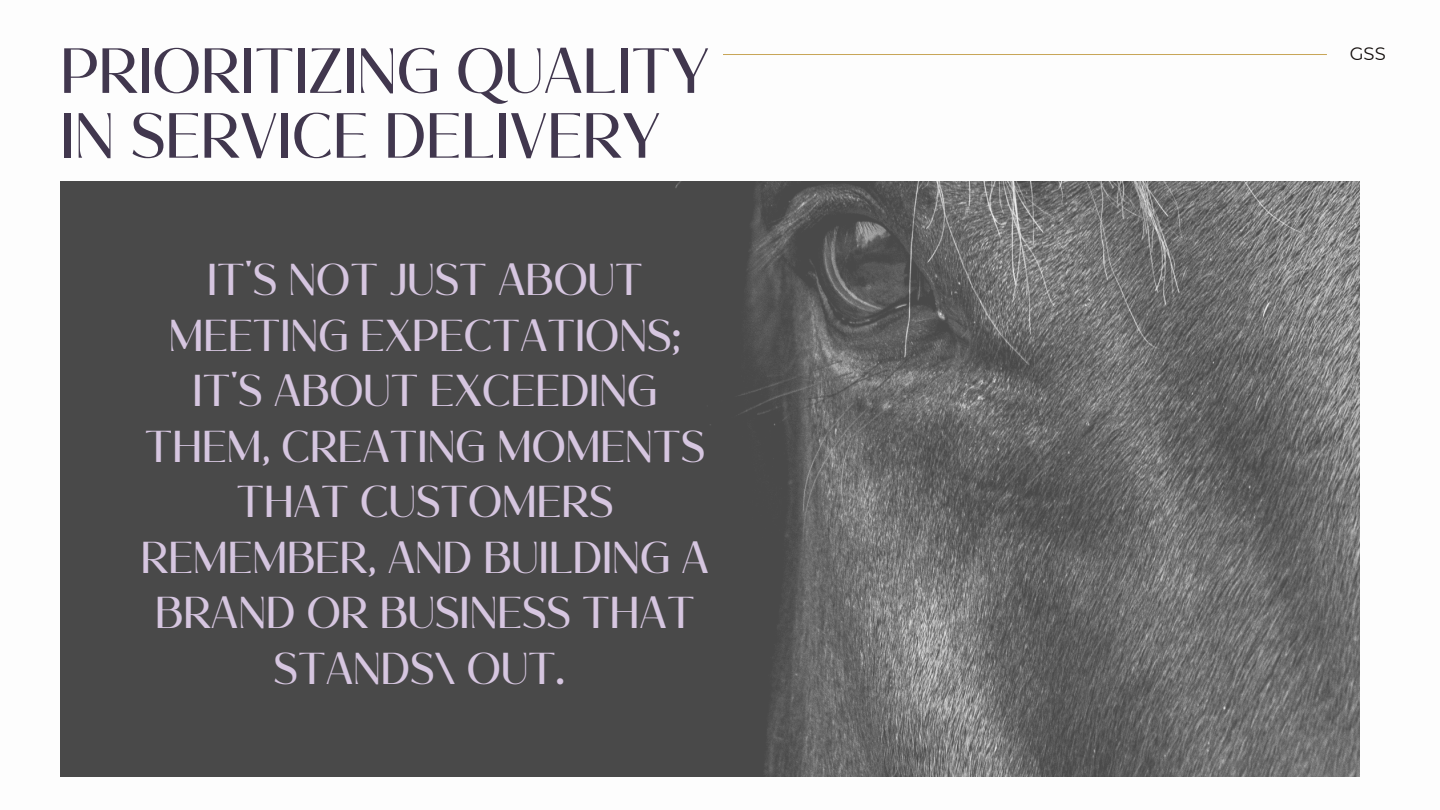
<style>
.page{position:relative;width:1440px;height:810px;background:#fff}
.page>*{position:absolute;margin:0;border:0;box-sizing:border-box;transform-origin:0 0}
.t1{font:65px/64.8px "Marquez";color:#41374e}
.t2{font:45.6px/55.5px "Marquez";color:#d6c6e0;text-align:center}
.t3{font:18px "Montserrat";color:#130e0c}
</style>
<div class="page">
<hr style="left:723px;top:54px;width:604px;height:1px;background:#c8a557">
<img style="left:60px;top:181px;width:1299px;height:596px">
<h1 class="t1" style="left:60px;top:44px;width:651px">PRIORITIZING QUALITY<br>IN SERVICE DELIVERY</h1>
<p class="t3" style="left:1350px;top:42px;width:38px">GSS</p>
<p class="t2" style="left:141px;top:256px;width:570px">IT'S NOT JUST ABOUT<br>MEETING EXPECTATIONS;<br>IT'S ABOUT EXCEEDING<br>THEM, CREATING MOMENTS<br>THAT CUSTOMERS<br>REMEMBER, AND BUILDING A<br>BRAND OR BUSINESS THAT<br>STANDS\ OUT.</p>
</div>
